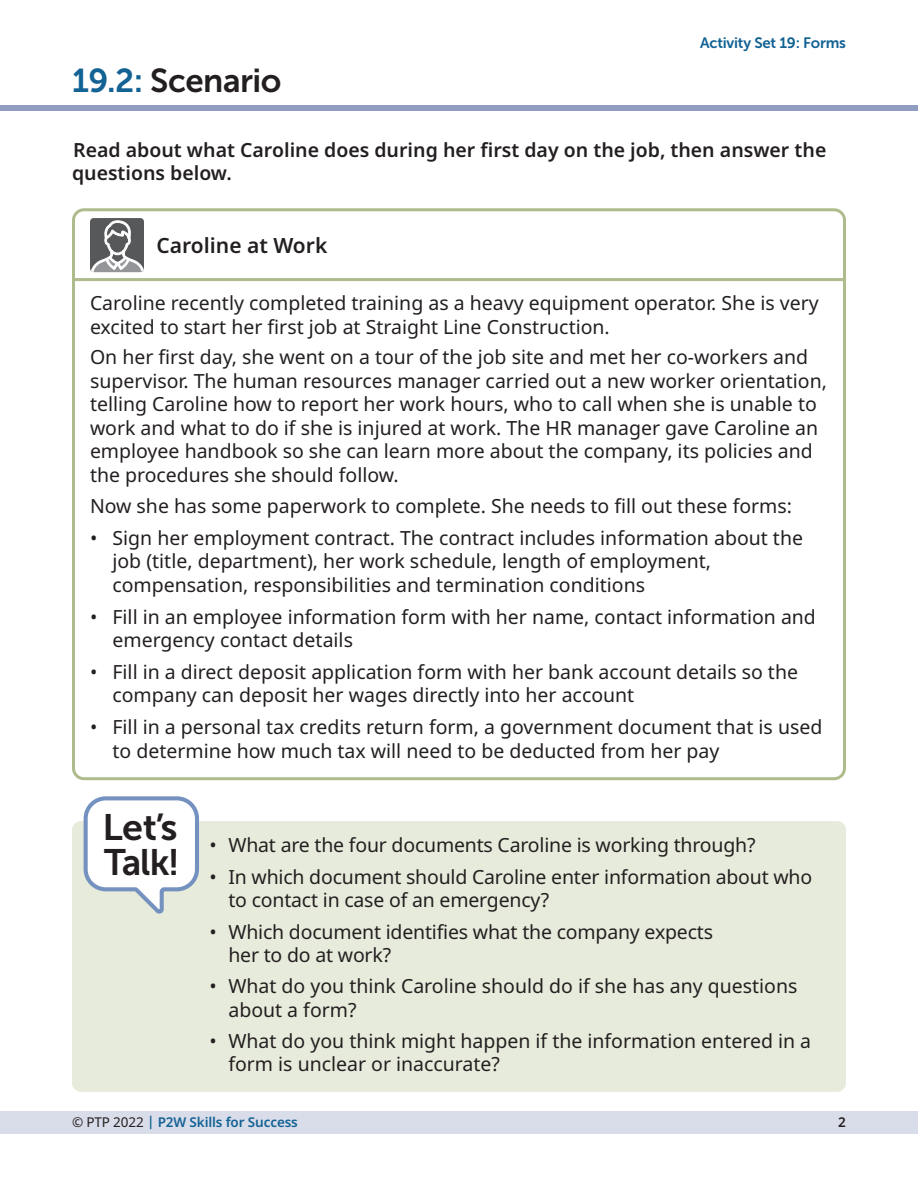
<style>
.page{position:relative;width:918px;height:1188px;background:#fff}
.page>*{position:absolute;margin:0;border:0;box-sizing:border-box;transform-origin:0 0}
.t1{font:36.75px/34.7px "Museo Sans 700";letter-spacing:-.015em;color:#231f20}
.t2{font:33px "Museo Sans 700";letter-spacing:-.015em;color:#231f20}
.t3{font:600 21px "Noto Sans";color:#231f20}
.t4{font:19.5px/23.5px "Noto Sans";color:#231f20}
.t5{font:600 19.5px/22.5px "Noto Sans";color:#231f20}
.t6{font:15px "Museo Sans 700";letter-spacing:-.015em;color:#126294}
.t7{font:600 13.5px "Noto Sans";letter-spacing:-.01em;color:#126294}
.t8{font:600 13.5px "Noto Sans";color:#231f20}
.s1{color:#126294}
.s2{font-weight:400;color:#231f20}
</style>
<div class="page">
<svg style="left:72px;top:208px;width:774px;height:572px"></svg>
<div style="left:0;top:105px;width:918px;height:6px;background:#919dbf"></div>
<div style="left:0;top:1112px;width:918px;height:22px;background:#d9dce9"></div>
<hr style="left:72px;top:278px;width:774px;height:3px;background:#aebb8a">
<svg style="left:90px;top:218px;width:54px;height:54px"></svg>
<div style="left:72px;top:821px;width:774px;height:271px;background:#e7ebdb;border-radius:9px"></div>
<svg style="left:84px;top:796px;width:115px;height:117px"></svg>
<p class="t2" style="left:72px;top:69px;width:211px"><span class="s1">19.2:</span> Scenario</p>
<p class="t6" style="left:700px;top:38px;width:147px">Activity Set 19: Forms</p>
<p class="t5" style="left:72px;top:141px;width:756px">Read about what Caroline does during her first day on the job, then answer the questions below.</p>
<p class="t3" style="left:156px;top:237px;width:172px">Caroline at Work</p>
<p class="t4" style="left:90px;top:293px;width:730px">Caroline recently completed training as a heavy equipment operator. She is very excited to start her first job at Straight Line Construction.</p>
<p class="t4" style="left:90px;top:347px;width:738px">On her first day, she went on a tour of the job site and met her co-workers and supervisor. The human resources manager carried out a new worker orientation, telling Caroline how to report her work hours, who to call when she is unable to work and what to do if she is injured at work. The HR manager gave Caroline an employee handbook so she can learn more about the company, its policies and the procedures she should follow.</p>
<p class="t4" style="left:90px;top:496px;width:704px">Now she has some paperwork to complete. She needs to fill out these forms:</p>
<p class="t4" style="left:113px;top:528px;width:692px;text-indent:-23px">• Sign her employment contract. The contract includes information about the job (title, department), her work schedule, length of employment, compensation, responsibilities and termination conditions</p>
<p class="t4" style="left:113px;top:607px;width:705px;text-indent:-23px">• Fill in an employee information form with her name, contact information and emergency contact details</p>
<p class="t4" style="left:113px;top:662px;width:687px;text-indent:-23px">• Fill in a direct deposit application form with her bank account details so the company can deposit her wages directly into her account</p>
<p class="t4" style="left:113px;top:717px;width:711px;text-indent:-23px">• Fill in a personal tax credits return form, a government document that is used to determine how much tax will need to be deducted from her pay</p>
<p class="t1" style="left:102px;top:810px;width:79px">Let’s<br>Talk!</p>
<p class="t4" style="left:210px;top:836px;width:548px">• What are the four documents Caroline is working through?</p>
<p class="t4" style="left:228px;top:867px;width:585px;text-indent:-19px">• In which document should Caroline enter information about who to contact in case of an emergency?</p>
<p class="t4" style="left:228px;top:922px;width:486px;text-indent:-19px">• Which document identifies what the company expects her to do at work?</p>
<p class="t4" style="left:228px;top:977px;width:571px;text-indent:-19px">• What do you think Caroline should do if she has any questions about a form?</p>
<p class="t4" style="left:228px;top:1031px;width:584px;text-indent:-19px">• What do you think might happen if the information entered in a form is unclear or inaccurate?</p>
<p class="t7" style="left:72px;top:1117px;width:227px"><span class="s2">© PTP 2022</span> | P2W Skills for Success</p>
<p class="t8" style="left:838px;top:1117px;width:9px">2</p>
</div>
